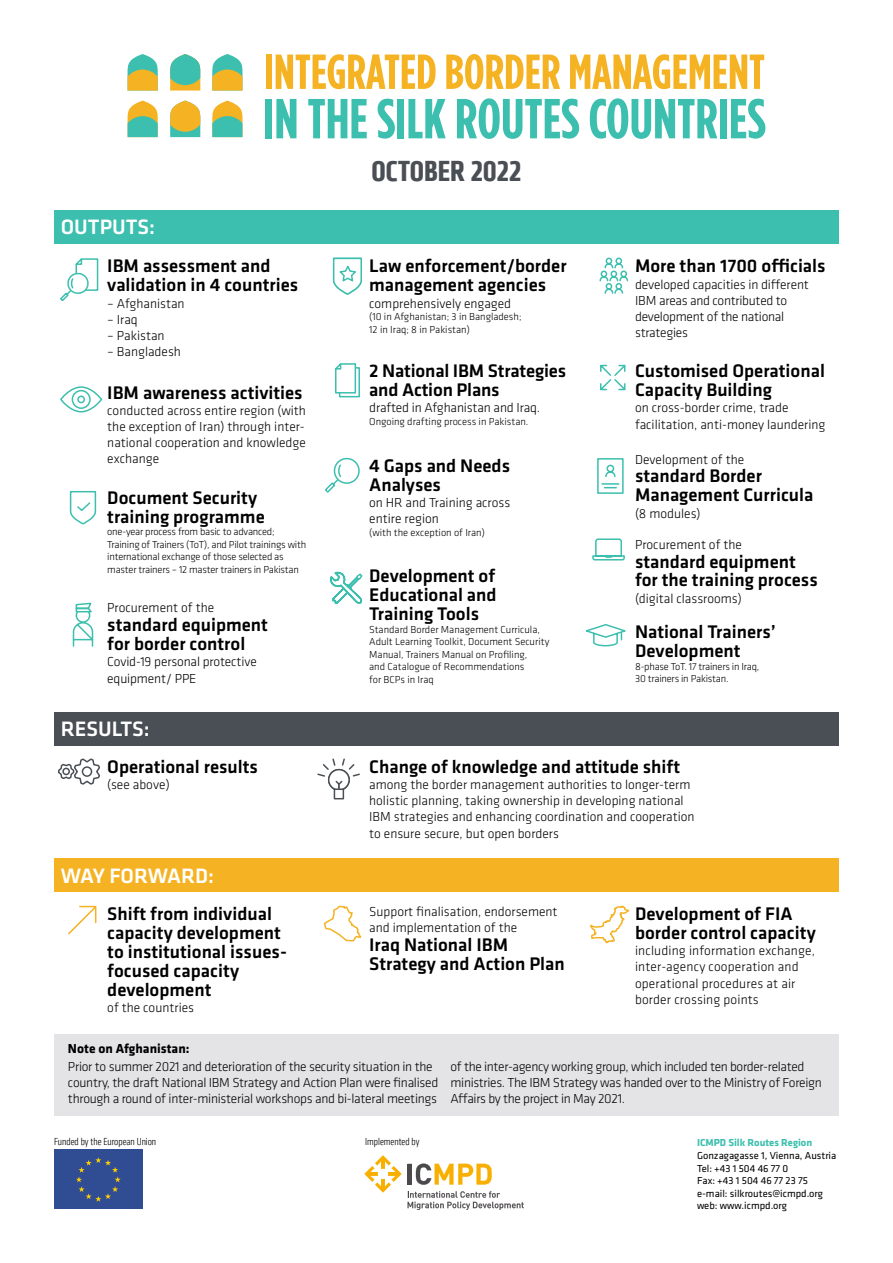
<style>
.page{position:relative;width:893px;height:1263px;background:#fff}
.page>*{position:absolute;margin:0;border:0;box-sizing:border-box;transform-origin:0 0}
.t1{font:700 condensed 30px "Klavika CH";color:#4a4f55}
.t2{font:500 21.6px "Klavika";color:#fff}
.t3{font:500 18.9px/18.9px "Klavika";color:#000}
.t4{font:300 13.5px/16.2px "Klavika";color:#000}
.t5{font:300 13.5px/16.2px "Klavika";letter-spacing:-.02em;color:#000}
.t6{font:300 13.5px/16.2px "Klavika";letter-spacing:-.025em;color:#000}
.t7{font:700 13.5px "Klavika";color:#000}
.t8{font:300 10.5px/12.6px "Klavika";letter-spacing:-.005em;color:#000}
.t9{font:10.5px/12.6px "Klavika";color:#000}
.t10{font:300 condensed 10.5px "Klavika CH";color:#000}
.t11{font:700 10.5px "Klavika";color:#3cbfae}
</style>
<div class="page">
<div style="left:54px;top:1034px;width:785px;height:82px;background:#e4e4e6"></div>
<div style="left:266px;top:55px;width:6px;height:34px;background:#f5b324"></div>
<svg style="left:276px;top:54px;width:160px;height:35px"></svg>
<svg style="left:446px;top:54px;width:114px;height:35px"></svg>
<svg style="left:570px;top:54px;width:194px;height:35px"></svg>
<div style="left:265px;top:99px;width:7px;height:39px;background:#3cbfae"></div>
<svg style="left:276px;top:99px;width:20px;height:39px"></svg>
<svg style="left:308px;top:99px;width:59px;height:39px"></svg>
<svg style="left:378px;top:99px;width:17px;height:40px"></svg>
<div style="left:397px;top:99px;width:7px;height:39px;background:#3cbfae"></div>
<svg style="left:408px;top:99px;width:38px;height:39px"></svg>
<svg style="left:457px;top:98px;width:122px;height:41px"></svg>
<svg style="left:590px;top:98px;width:127px;height:41px"></svg>
<div style="left:720px;top:99px;width:7px;height:39px;background:#3cbfae"></div>
<svg style="left:731px;top:99px;width:34px;height:40px"></svg>
<svg style="left:170px;top:54px;width:30px;height:37px"></svg>
<svg style="left:170px;top:101px;width:30px;height:36px"></svg>
<svg style="left:128px;top:54px;width:30px;height:37px"></svg>
<svg style="left:128px;top:101px;width:30px;height:36px"></svg>
<svg style="left:212px;top:54px;width:30px;height:37px"></svg>
<svg style="left:212px;top:101px;width:30px;height:36px"></svg>
<div style="left:54px;top:210px;width:785px;height:34px;background:#3cbfae"></div>
<div style="left:54px;top:858px;width:785px;height:34px;background:#f5b324"></div>
<div style="left:54px;top:712px;width:785px;height:34px;background:#4a4f55"></div>
<svg style="left:335px;top:363px;width:25px;height:35px"></svg>
<div style="left:334px;top:788px;width:10px;height:11px;background:#fff;border:2px solid #4a4f55"></div>
<svg style="left:317px;top:758px;width:43px;height:32px"></svg>
<svg style="left:585px;top:624px;width:41px;height:23px"></svg>
<svg style="left:61px;top:387px;width:40px;height:25px"></svg>
<div style="left:60px;top:386px;width:42px;height:26px;border:2px solid #3cbfae;border-radius:50%"></div>
<div style="left:72px;top:391px;width:18px;height:17px;background:#fff;border-radius:50%"></div>
<div style="left:72px;top:390px;width:19px;height:19px;border:2px solid #3cbfae;border-radius:50%"></div>
<div style="left:77px;top:395px;width:8px;height:8px;border:2px solid #3cbfae;border-radius:50%"></div>
<svg style="left:325px;top:457px;width:35px;height:36px"></svg>
<svg style="left:60px;top:258px;width:39px;height:44px"></svg>
<svg style="left:58px;top:758px;width:42px;height:27px"></svg>
<div style="left:62px;top:768px;width:8px;height:7px;border:2px solid #4a4f55;border-radius:50%"></div>
<svg style="left:68px;top:905px;width:29px;height:30px"></svg>
<svg style="left:590px;top:905px;width:40px;height:39px"></svg>
<svg style="left:323px;top:905px;width:39px;height:37px"></svg>
<svg style="left:332px;top:257px;width:30px;height:38px"></svg>
<svg style="left:599px;top:257px;width:30px;height:37px"></svg>
<svg style="left:600px;top:364px;width:26px;height:27px"></svg>
<div style="left:597px;top:458px;width:27px;height:36px;background:#fff;border:2px solid #3cbfae"></div>
<svg style="left:601px;top:464px;width:19px;height:25px"></svg>
<svg style="left:69px;top:491px;width:28px;height:34px"></svg>
<svg style="left:592px;top:538px;width:33px;height:23px"></svg>
<svg style="left:72px;top:602px;width:22px;height:45px"></svg>
<svg style="left:364px;top:1155px;width:160px;height:55px"></svg>
<div style="left:54px;top:1150px;width:89px;height:59px;background:#304c93"></div>
<svg style="left:76px;top:1157px;width:45px;height:45px"></svg>
<svg style="left:330px;top:571px;width:33px;height:34px"></svg>
<h2 class="t2" style="left:61px;top:215px;width:96px">OUTPUTS:</h2>
<h3 class="t3" style="left:107px;top:257px;width:192px">IBM assessment and validation in 4 countries</h3>
<p class="t4" style="left:107px;top:295px;width:79px">– Afghanistan</p>
<p class="t4" style="left:107px;top:311px;width:32px">– Iraq</p>
<p class="t4" style="left:107px;top:328px;width:59px">– Pakistan</p>
<p class="t4" style="left:107px;top:344px;width:75px">– Bangladesh</p>
<h3 class="t3" style="left:107px;top:383px;width:197px">IBM awareness activities</h3>
<p class="t4" style="left:107px;top:402px;width:200px;text-align:justify">conducted across entire region (with the exception of Iran) through inter&shy;national cooperation and knowledge exchange</p>
<h3 class="t3" style="left:107px;top:488px;width:159px">Document Security training programme</h3>
<p class="t8" style="left:107px;top:526px;width:200px">one-year process from basic to advanced; Training of Trainers (ToT), and Pilot trainings with international exchange of those selected as master trainers – 12 master trainers in Pakistan</p>
<p class="t4" style="left:107px;top:600px;width:108px">Procurement of the</p>
<h3 class="t3" style="left:107px;top:616px;width:162px">standard equipment for border control</h3>
<p class="t4" style="left:107px;top:654px;width:151px">Covid-19 personal protective equipment/ PPE</p>
<h2 class="t2" style="left:61px;top:717px;width:90px">RESULTS:</h2>
<h3 class="t3" style="left:107px;top:757px;width:152px">Operational results</h3>
<p class="t4" style="left:107px;top:777px;width:64px">(see above)</p>
<h2 class="t2" style="left:61px;top:864px;width:155px">WAY FORWARD:</h2>
<h3 class="t3" style="left:107px;top:905px;width:181px">Shift from individual capacity development to institutional issues&shy;focused capacity development</h3>
<p class="t4" style="left:107px;top:999px;width:88px">of the countries</p>
<p class="t7" style="left:68px;top:1041px;width:123px">Note on Afghanistan:</p>
<h1 class="t1" style="left:372px;top:151px;width:151px">OCTOBER 2022</h1>
<h3 class="t3" style="left:369px;top:257px;width:199px">Law enforcement/border management agencies</h3>
<p class="t4" style="left:369px;top:295px;width:143px">comprehensively engaged</p>
<p class="t8" style="left:369px;top:311px;width:154px">(10 in Afghanistan; 3 in Bangladesh;<br>12 in Iraq; 8 in Pakistan)</p>
<h3 class="t3" style="left:369px;top:362px;width:198px">2 National IBM Strategies and Action Plans</h3>
<p class="t4" style="left:369px;top:400px;width:172px">drafted in Afghanistan and Iraq.</p>
<p class="t8" style="left:369px;top:415px;width:161px">Ongoing drafting process in Pakistan.</p>
<h3 class="t3" style="left:369px;top:456px;width:142px">4 Gaps and Needs<br>Analyses</h3>
<p class="t4" style="left:369px;top:495px;width:143px">on HR and Training across entire region</p>
<p class="t8" style="left:369px;top:526px;width:117px">(with the exception of Iran)</p>
<h3 class="t3" style="left:369px;top:567px;width:129px;text-align:justify">Development of Educational and Training Tools</h3>
<p class="t8" style="left:369px;top:623px;width:182px">Standard Border Management Curricula, Adult Learning Toolkit, Document Security Manual, Trainers Manual on Profiling,<br>and Catalogue of Recommendations<br>for BCPs in Iraq</p>
<h3 class="t3" style="left:635px;top:257px;width:192px">More than 1700 officials</h3>
<p class="t5" style="left:635px;top:276px;width:175px">developed capacities in different<br>IBM areas and contributed to development of the national strategies</p>
<h3 class="t3" style="left:635px;top:362px;width:191px">Customised Operational<br>Capacity Building</h3>
<p class="t4" style="left:635px;top:400px;width:192px">on cross-border crime, trade facilitation, anti-money laundering</p>
<p class="t4" style="left:635px;top:451px;width:111px">Development of the</p>
<h3 class="t3" style="left:635px;top:467px;width:180px">standard Border<br>Management Curricula</h3>
<p class="t4" style="left:635px;top:505px;width:67px">(8 modules)</p>
<p class="t4" style="left:635px;top:536px;width:108px">Procurement of the</p>
<h3 class="t3" style="left:635px;top:552px;width:184px">standard equipment for the training process</h3>
<p class="t4" style="left:635px;top:590px;width:108px">(digital classrooms)</p>
<h3 class="t3" style="left:635px;top:623px;width:142px">National Trainers’<br>Development</h3>
<p class="t8" style="left:635px;top:660px;width:126px">8-phase ToT. 17 trainers in Iraq,<br>30 trainers in Pakistan.</p>
<h3 class="t3" style="left:369px;top:757px;width:312px">Change of knowledge and attitude shift</h3>
<p class="t4" style="left:369px;top:777px;width:327px">among the border management authorities to longer-term holistic planning, taking ownership in developing national IBM strategies and enhancing coordination and cooperation to ensure secure, but open borders</p>
<p class="t4" style="left:369px;top:904px;width:190px">Support finalisation, endorsement and implementation of the</p>
<h3 class="t3" style="left:369px;top:936px;width:197px">Iraq National IBM<br>Strategy and Action Plan</h3>
<h3 class="t3" style="left:635px;top:905px;width:182px">Development of FIA border control capacity</h3>
<p class="t4" style="left:635px;top:943px;width:181px">including information exchange, inter-agency cooperation and operational procedures at air border crossing points</p>
<p class="t5" style="left:68px;top:1058px;width:372px">Prior to summer 2021 and deterioration of the security situation in the country, the draft National IBM Strategy and Action Plan were finalised through a round of inter-ministerial workshops and bi-lateral meetings</p>
<p class="t6" style="left:451px;top:1058px;width:373px">of the inter-agency working group, which included ten border-related ministries. The IBM Strategy was handed over to the Ministry of Foreign<br>Affairs by the project in May 2021.</p>
<p class="t10" style="left:54px;top:1136px;width:104px">Funded by the European Union</p>
<p class="t10" style="left:365px;top:1136px;width:56px">Implemented by</p>
<p class="t11" style="left:697px;top:1137px;width:117px">ICMPD Silk Routes Region</p>
<p class="t9" style="left:697px;top:1149px;width:141px">Gonzagagasse 1, Vienna, Austria<br>Tel: +43 1 504 46 77 0<br>Fax: +43 1 504 46 77 23 75 e-mail: silkroutes@icmpd.org web: www.icmpd.org</p>
</div>
